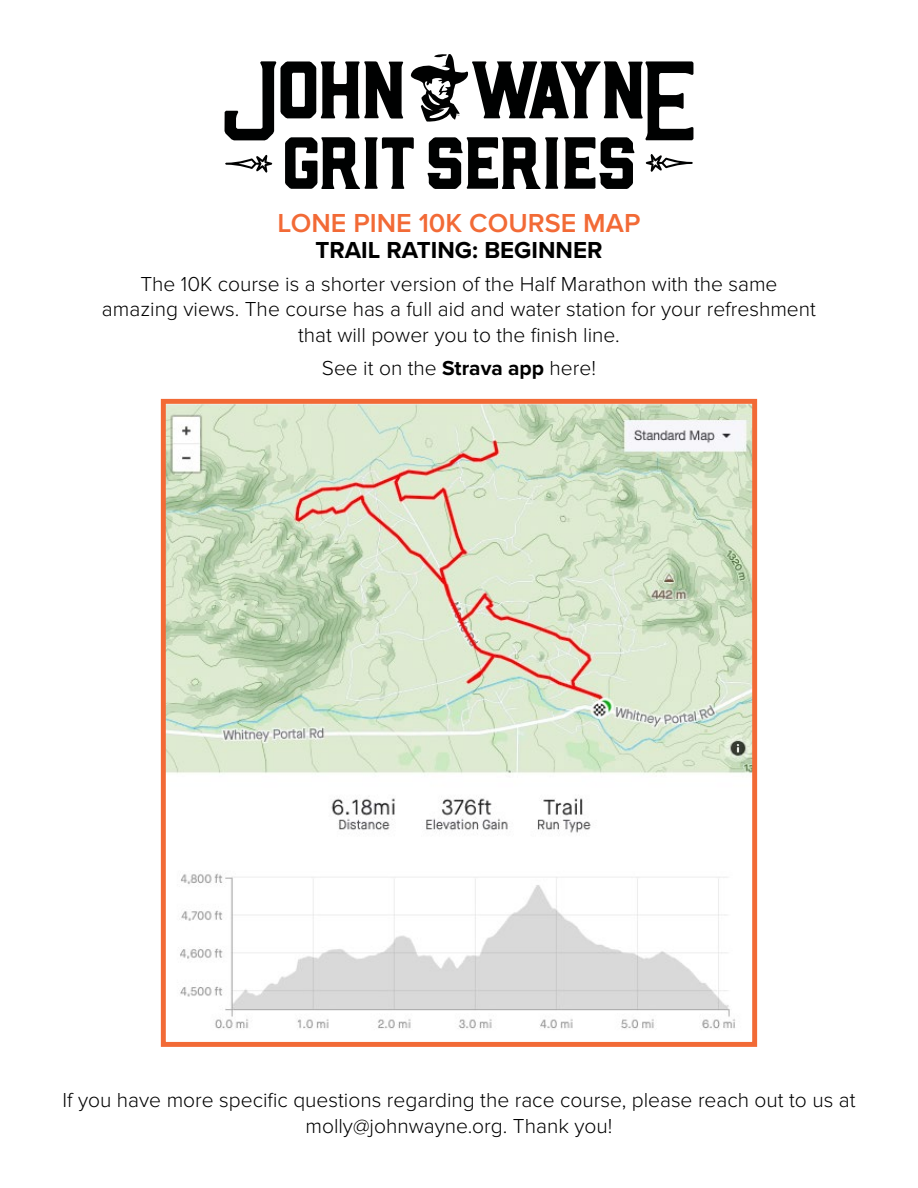
<style>
.page{position:relative;width:918px;height:1188px;background:#fff}
.page>*{position:absolute;margin:0;border:0;box-sizing:border-box;transform-origin:0 0}
.t1{font:600 27px "Proxima Nova";color:#f26a36}
.t2{font:700 24px "Proxima Nova";color:#000}
.t3{font:300 21px/25.2px "Proxima Nova";color:#000;text-align:center}
.s1{font-weight:700}
</style>
<div class="page">
<img style="left:167px;top:405px;width:584px;height:625px">
<div style="left:161px;top:399px;width:596px;height:648px;border:5px solid #f26a36"></div>
<svg style="left:225px;top:54px;width:468px;height:135px"></svg>
<p class="t1" style="left:278px;top:208px;width:364px">LONE PINE 10K COURSE MAP</p>
<p class="t2" style="left:315px;top:232px;width:289px">TRAIL RATING: BEGINNER</p>
<p class="t3" style="left:102px;top:272px;width:716px">The 10K course is a shorter version of the Half Marathon with the same amazing views. The course has a full aid and water station for your refreshment that will power you to the finish line.</p>
<p class="t3" style="left:322px;top:356px;width:276px">See it on the <span class="s1">Strava app</span> here!</p>
<p class="t3" style="left:62px;top:1088px;width:795px">If you have more specific questions regarding the race course, please reach out to us at molly@johnwayne.org. Thank you!</p>
</div>
